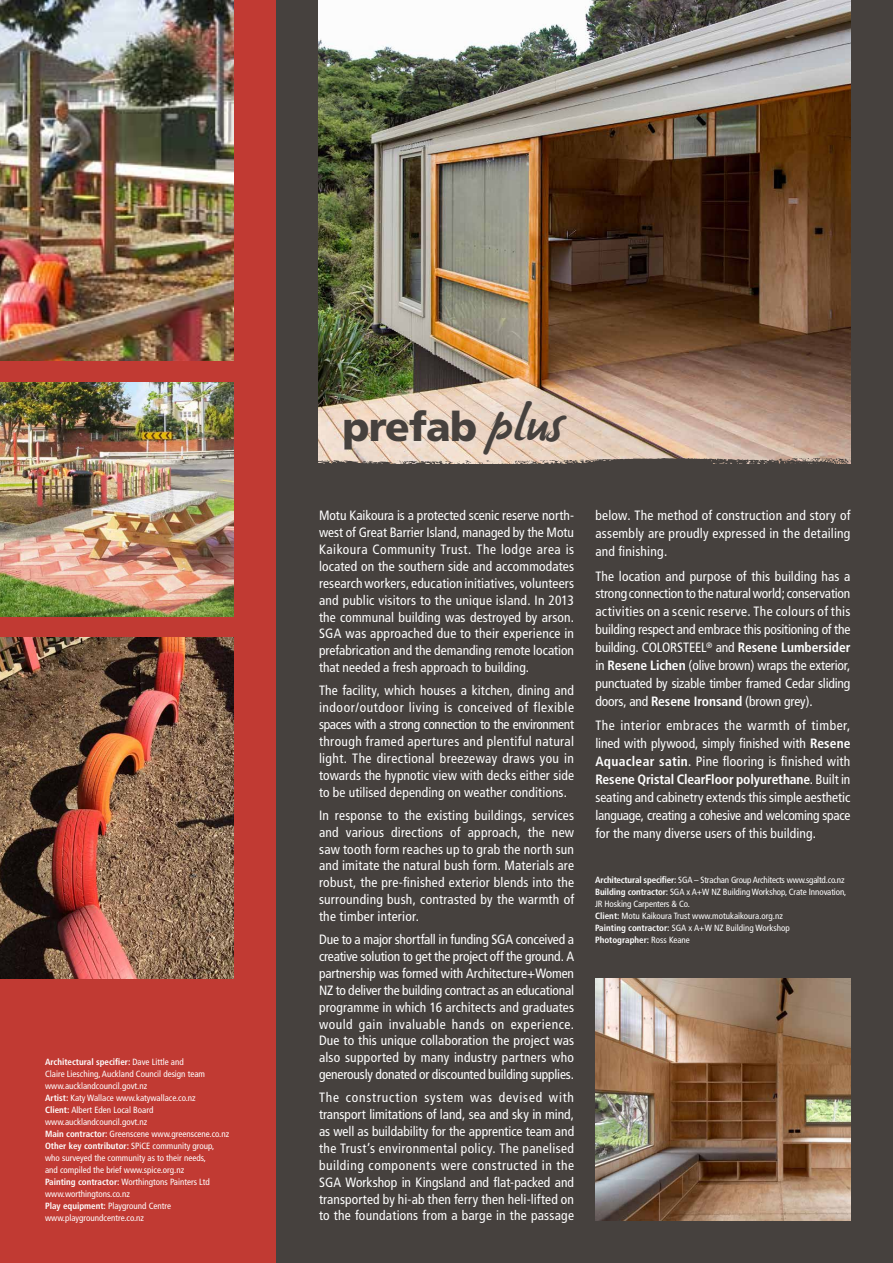
<style>
.page{position:relative;width:893px;height:1263px;background:#fff}
.page>*{position:absolute;margin:0;border:0;box-sizing:border-box;transform-origin:0 0}
.t1{font:900 40.5px "Frutiger";letter-spacing:-.02em;color:#46413e}
.t2{font:condensed 13.5px/16.8px "Frutiger";letter-spacing:.005em;color:#fff;text-align:justify}
.t3{font:condensed 9px/12px "Frutiger";color:#fff}
.s1{font-weight:700}
.s2{font-family:"James Paul";font-weight:400;font-size:49.95px}
</style>
<div class="page">
<div style="left:0;top:0;width:282px;height:1263px;background:#c13a33"></div>
<img style="left:0;top:0;width:234px;height:361px">
<div style="left:276px;top:0;width:617px;height:1263px;background:#46413e"></div>
<img style="left:319px;top:0;width:531px;height:458px">
<svg style="left:318px;top:458px;width:533px;height:6px"></svg>
<img style="left:595px;top:978px;width:255px;height:242px">
<img style="left:0;top:638px;width:234px;height:340px">
<img style="left:0;top:383px;width:234px;height:234px">
<p class="t3" style="left:45px;top:1056px;width:186px"><span class="s1">Architectural specifier:</span> Dave Little and<br>Claire Liesching, Auckland Council design team www.aucklandcouncil.govt.nz<br><span class="s1">Artist:</span> Katy Wallace www.katywallace.co.nz<br><span class="s1">Client:</span> Albert Eden Local Board www.aucklandcouncil.govt.nz<br><span class="s1">Main contractor:</span> Greenscene www.greenscene.co.nz <span class="s1">Other key contributor:</span> SPiCE community group, who surveyed the community as to their needs,<br>and compiled the brief www.spice.org.nz<br><span class="s1">Painting contractor:</span> Worthingtons Painters Ltd www.worthingtons.co.nz<br><span class="s1">Play equipment:</span> Playground Centre www.playgroundcentre.co.nz</p>
<h1 class="t1" style="left:342px;top:403px;width:222px">prefab <span class="s2">plus</span></h1>
<p class="t2" style="left:319px;top:507px;width:257px">Motu Kaikoura is a protected scenic reserve north&shy;west of Great Barrier Island, managed by the Motu Kaikoura Community Trust. The lodge area is located on the southern side and accommodates research workers, education initiatives, volunteers and public visitors to the unique island. In 2013 the communal building was destroyed by arson.<br>SGA was approached due to their experience in prefabrication and the demanding remote location that needed a fresh approach to building.</p>
<p class="t2" style="left:319px;top:682px;width:257px">The facility, which houses a kitchen, dining and indoor/outdoor living is conceived of flexible spaces with a strong connection to the environment through framed apertures and plentiful natural light. The directional breezeway draws you in towards the hypnotic view with decks either side to be utilised depending on weather conditions.</p>
<p class="t2" style="left:319px;top:807px;width:257px">In response to the existing buildings, services and various directions of approach, the new saw tooth form reaches up to grab the north sun and imitate the natural bush form. Materials are robust, the pre-finished exterior blends into the surrounding bush, contrasted by the warmth of the timber interior.</p>
<p class="t2" style="left:319px;top:931px;width:257px">Due to a major shortfall in funding SGA conceived a creative solution to get the project off the ground. A partnership was formed with Architecture+Women NZ to deliver the building contract as an educational programme in which 16 architects and graduates would gain invaluable hands on experience.<br>Due to this unique collaboration the project was also supported by many industry partners who generously donated or discounted building supplies.</p>
<p class="t2" style="left:319px;top:1089px;width:257px">The construction system was devised with transport limitations of land, sea and sky in mind, as well as buildability for the apprentice team and the Trust’s environmental policy. The panelised building components were constructed in the SGA Workshop in Kingsland and flat-packed and transported by hi-ab then ferry then heli-lifted on to the foundations from a barge in the passage</p>
<p class="t2" style="left:595px;top:507px;width:257px;line-height:17.9px">below. The method of construction and story of assembly are proudly expressed in the detailing and finishing.</p>
<p class="t2" style="left:595px;top:567px;width:257px;line-height:17.9px">The location and purpose of this building has a strong connection to the natural world; conservation activities on a scenic reserve. The colours of this building respect and embrace this positioning of the building. COLORSTEEL<sup>®</sup> and <span class="s1">Resene Lumbersider </span>in <span class="s1">Resene Lichen</span> (olive brown) wraps the exterior, punctuated by sizable timber framed Cedar sliding doors, and <span class="s1">Resene Ironsand</span> (brown grey).</p>
<p class="t2" style="left:595px;top:717px;width:257px;line-height:17.9px">The interior embraces the warmth of timber, lined with plywood, simply finished with <span class="s1">Resene Aquaclear satin</span>. Pine flooring is finished with <span class="s1">Resene Qristal ClearFloor polyurethane</span>. Built in seating and cabinetry extends this simple aesthetic language, creating a cohesive and welcoming space for the many diverse users of this building.</p>
<p class="t3" style="left:595px;top:874px;width:253px"><span class="s1">Architectural specifier:</span> SGA – Strachan Group Architects www.sgaltd.co.nz <span class="s1">Building contractor:</span> SGA x A+W NZ Building Workshop, Crate Innovation, JR Hosking Carpenters &amp; Co.<br><span class="s1">Client:</span> Motu Kaikoura Trust www.motukaikoura.org.nz<br><span class="s1">Painting contractor:</span> SGA x A+W NZ Building Workshop<br><span class="s1">Photographer:</span> Ross Keane</p>
</div>
